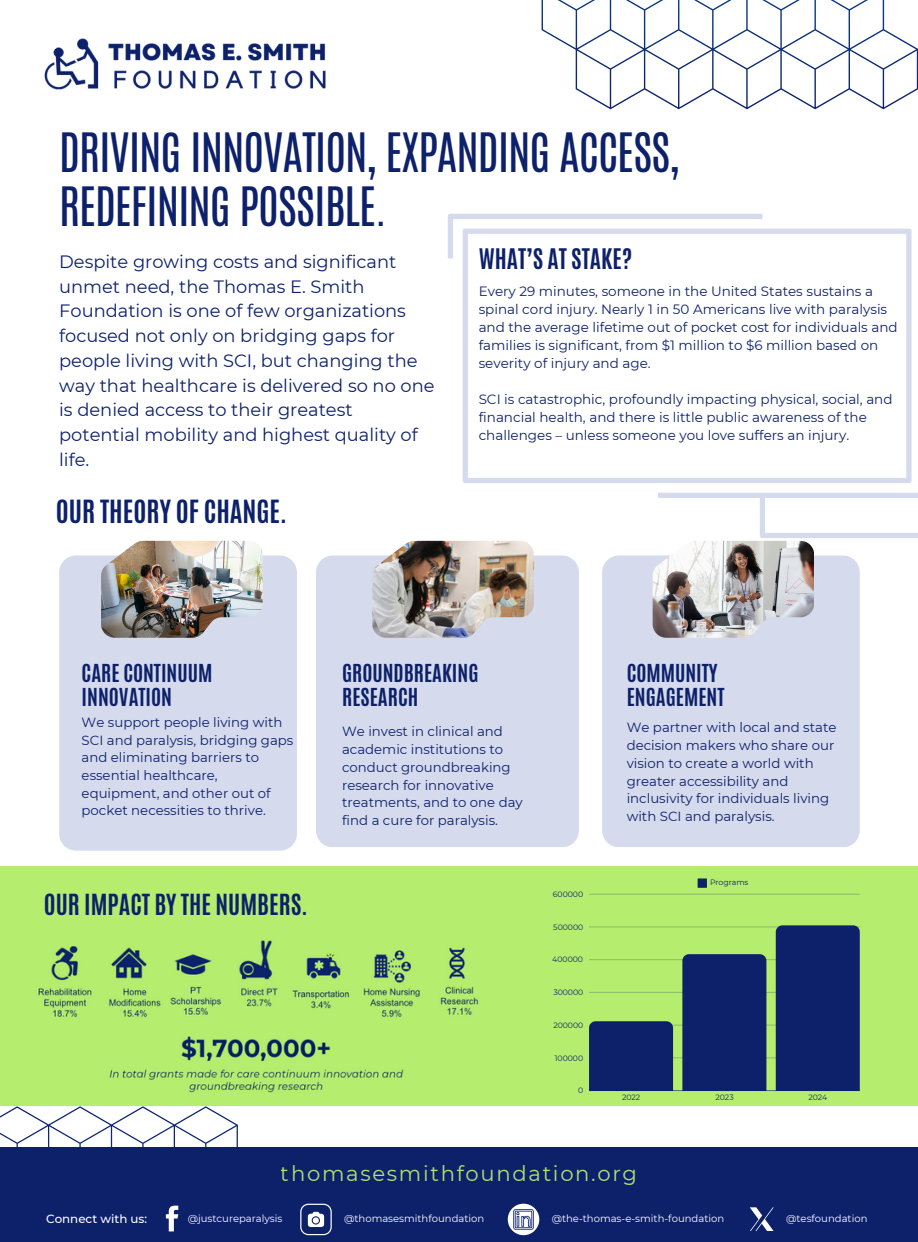
<style>
.page{position:relative;width:918px;height:1242px;background:#fff}
.page>*{position:absolute;margin:0;border:0;box-sizing:border-box;transform-origin:0 0}
.t1{font:45.3px/54px "Antonio";letter-spacing:-.025em;color:#0d216b}
.t2{font:700 26.7px "Antonio";color:#0d216b}
.t3{font:700 24.3px "Antonio";color:#0d216b}
.t4{font:700 23.7px "Antonio";color:#0d216b}
.t5{font:21.15px "Montserrat";letter-spacing:.08em;color:#b5ed6f}
.t6{font:700 20.7px/24.8px "Antonio";color:#0d216b}
.t7{font:17.85px/24.8px "Montserrat";color:#0d216b}
.t8{font:13.5px/18px "Montserrat";color:#0d216b}
.t9{font:13.35px/17.7px "Montserrat";color:#0d216b}
.t10{font:500 11.85px "Montserrat";color:#fff}
.t11{font:10.05px "Montserrat";color:#fff}
.t12{font:7.8px "Montserrat";color:#0d216b}
</style>
<div class="page">
<svg style="left:542px;top:0;width:376px;height:109px"></svg>
<div style="left:59px;top:555px;width:238px;height:296px;background:#d5daec"></div>
<img style="left:101px;top:541px;width:161px;height:97px">
<div style="left:316px;top:555px;width:263px;height:292px;background:#d5daec"></div>
<img style="left:372px;top:541px;width:162px;height:97px">
<div style="left:602px;top:555px;width:258px;height:292px;background:#d5daec"></div>
<img style="left:653px;top:541px;width:161px;height:97px">
<div style="left:0;top:1148px;width:918px;height:94px;background:#0d216b"></div>
<svg style="left:0;top:1106px;width:269px;height:126px"></svg>
<svg style="left:300px;top:1204px;width:32px;height:31px"></svg>
<img style="left:44px;top:38px;width:282px;height:52px">
<div style="left:0;top:866px;width:918px;height:240px;background:#b5ed6f"></div>
<div style="left:698px;top:878px;width:9px;height:10px;background:#0d216b"></div>
<hr style="left:589px;top:1090px;width:271px;height:1px;background:#0d216b;opacity:.6">
<hr style="left:589px;top:1058px;width:271px;height:1px;background:#0d216b;opacity:.25">
<hr style="left:589px;top:1025px;width:271px;height:1px;background:#0d216b;opacity:.25">
<hr style="left:589px;top:992px;width:271px;height:1px;background:#8fbf6e">
<hr style="left:589px;top:959px;width:271px;height:1px;background:#92c26e">
<hr style="left:589px;top:927px;width:271px;height:1px;background:#a2d66e">
<hr style="left:589px;top:894px;width:271px;height:1px;background:#96c86e">
<div style="left:589px;top:1021px;width:84px;height:70px;background:#0d216b"></div>
<div style="left:682px;top:954px;width:84px;height:137px;background:#0d216b"></div>
<div style="left:776px;top:925px;width:84px;height:166px;background:#0d216b"></div>
<svg style="left:463px;top:229px;width:449px;height:254px"></svg>
<svg style="left:448px;top:214px;width:314px;height:44px"></svg>
<svg style="left:658px;top:434px;width:260px;height:104px"></svg>
<svg style="left:508px;top:1204px;width:31px;height:31px"></svg>
<img style="left:38px;top:940px;width:440px;height:153px">
<svg style="left:750px;top:1207px;width:23px;height:24px"></svg>
<p class="t1" style="left:59px;top:126px;width:622px">DRIVING INNOVATION, EXPANDING ACCESS,<br>REDEFINING POSSIBLE.</p>
<p class="t4" style="left:479px;top:242px;width:155px">WHAT’S AT STAKE?</p>
<p class="t7" style="left:59px;top:249px;width:377px">Despite growing costs and significant unmet need, the Thomas E. Smith Foundation is one of few organizations focused not only on bridging gaps for people living with SCI, but changing the way that healthcare is delivered so no one is denied access to their greatest potential mobility and highest quality of life.</p>
<h6 class="t8" style="left:479px;top:282px;width:421px">Every 29 minutes, someone in the United States sustains a spinal cord injury. Nearly 1 in 50 Americans live with paralysis and the average lifetime out of pocket cost for individuals and families is significant, from $1 million to $6 million based on severity of injury and age.</h6>
<p class="t8" style="left:479px;top:390px;width:415px">SCI is catastrophic, profoundly impacting physical, social, and financial health, and there is little public awareness of the challenges – unless someone you love suffers an injury.</p>
<p class="t2" style="left:56px;top:492px;width:233px">OUR THEORY OF CHANGE.</p>
<p class="t6" style="left:82px;top:661px;width:132px">CARE CONTINUUM<br>INNOVATION</p>
<p class="t9" style="left:82px;top:713px;width:213px">We support people living with<br>SCI and paralysis, bridging gaps and eliminating barriers to essential healthcare, equipment, and other out of pocket necessities to thrive.</p>
<p class="t3" style="left:44px;top:887px;width:265px">OUR IMPACT BY THE NUMBERS.</p>
<p class="t6" style="left:342px;top:661px;width:138px">GROUNDBREAKING<br>RESEARCH</p>
<p class="t9" style="left:342px;top:723px;width:182px">We invest in clinical and academic institutions to conduct groundbreaking research for innovative treatments, and to one day find a cure for paralysis.</p>
<p class="t12" style="left:553px;top:889px;width:32px">600000</p>
<p class="t12" style="left:553px;top:922px;width:32px">500000</p>
<p class="t12" style="left:552px;top:955px;width:32px">400000</p>
<p class="t12" style="left:553px;top:988px;width:32px">300000</p>
<p class="t12" style="left:553px;top:1020px;width:32px">200000</p>
<p class="t12" style="left:555px;top:1053px;width:30px">100000</p>
<p class="t12" style="left:578px;top:1086px;width:7px">0</p>
<p class="t6" style="left:627px;top:661px;width:92px">COMMUNITY</p>
<p class="t6" style="left:627px;top:685px;width:99px">ENGAGEMENT</p>
<p class="t9" style="left:627px;top:719px;width:211px">We partner with local and state decision makers who share our vision to create a world with greater accessibility and inclusivity for individuals living with SCI and paralysis.</p>
<p class="t12" style="left:710px;top:878px;width:40px">Programs</p>
<p class="t12" style="left:622px;top:1093px;width:20px">2022</p>
<p class="t12" style="left:715px;top:1093px;width:20px">2023</p>
<p class="t12" style="left:808px;top:1093px;width:20px">2024</p>
<h3 class="t5" style="left:281px;top:1160px;width:358px">thomasesmithfoundation.org</h3>
<p class="t10" style="left:46px;top:1212px;width:103px">Connect with us:</p>
<p class="t11" style="left:188px;top:1212px;width:96px">@justcureparalysis</p>
<h5 class="t11" style="left:344px;top:1212px;width:142px">@thomasesmithfoundation</h5>
<p class="t11" style="left:552px;top:1212px;width:174px">@the-thomas-e-smith-foundation</p>
<h2 class="t11" style="left:786px;top:1212px;width:83px">@tesfoundation</h2>
</div>
